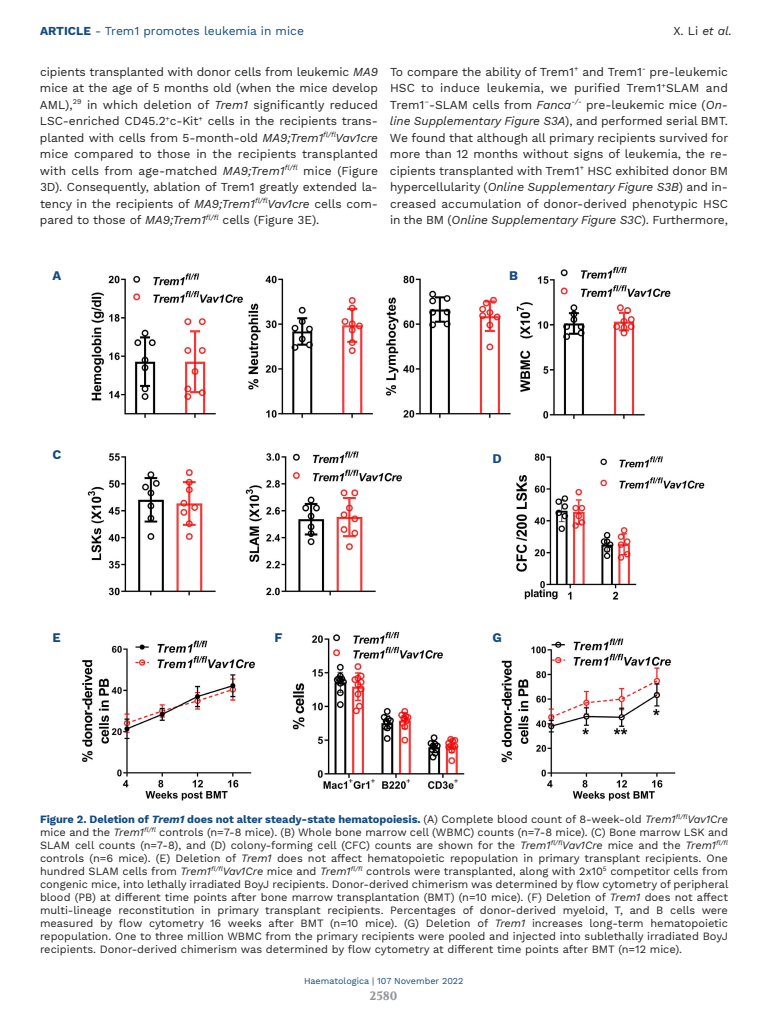
<style>
.page{position:relative;width:768px;height:1024px;background:#fff}
.page>*{position:absolute;margin:0;border:0;box-sizing:border-box;transform-origin:0 0}
.t1{font:700 13px "Work Sans";color:#134a80}
.t2{font:12px/16.5px "Work Sans";letter-spacing:-.005em;color:#231f20;text-align:justify}
.t3{font:12px "Work Sans";color:#134a80}
.t4{font:italic 12px "Work Sans";color:#231f20}
.t5{font:700 12px "Volkhov";color:#939598}
.t6{font:11px/13px "Work Sans";color:#231f20;text-align:justify}
.t7{font:9px "Work Sans";color:#134a80}
.s1{font-weight:700}
.s2{font-style:normal}
.s3{font-style:italic}
.s4{font-weight:700;color:#134a80}
.s5{font-weight:700;font-style:italic;color:#134a80}
</style>
<div class="page">
<img style="left:82px;top:266px;width:623px;height:535px">
<p class="t3" style="left:40px;top:24px;width:265px"><span class="s1">ARTICLE</span> - Trem1 promotes leukemia in mice</p>
<p class="t4" style="left:673px;top:24px;width:60px"><span class="s2">X. Li</span> et al.</p>
<p class="t2" style="left:40px;top:63px;width:340px">cipients transplanted with donor cells from leukemic <span class="s3">MA9 </span>mice at the age of 5 months old (when the mice develop AML),<sup>29</sup> in which deletion of <span class="s3">Trem1</span> significantly reduced LSC-enriched CD45.2<sup>+</sup>c-Kit<sup>+</sup> cells in the recipients trans&shy;planted with cells from 5-month-old <span class="s3">MA9;Trem1</span><sup>fl/fl</sup><span class="s3">Vav1cre </span>mice compared to those in the recipients transplanted with cells from age-matched <span class="s3">MA9;Trem1</span><sup>fl/fl</sup> mice (Figure 3D). Consequently, ablation of Trem1 greatly extended la&shy;tency in the recipients of <span class="s3">MA9;Trem1</span><sup>fl/fl</sup><span class="s3">Vav1cre</span> cells com&shy;pared to those of <span class="s3">MA9;Trem1</span><sup>fl/fl</sup> cells (Figure 3E).</p>
<p class="t2" style="left:390px;top:63px;width:340px">To compare the ability of Trem1<sup>+</sup> and Trem1<sup>-</sup> pre-leukemic HSC to induce leukemia, we purified Trem1<sup>+</sup>SLAM and Trem1<sup>–</sup>-SLAM cells from <span class="s3">Fanca</span><sup>-/-</sup> pre-leukemic mice (<span class="s3">On&shy;line Supplementary Figure S3A</span>), and performed serial BMT.<br>We found that although all primary recipients survived for more than 12 months without signs of leukemia, the re&shy;cipients transplanted with Trem1<sup>+</sup> HSC exhibited donor BM hypercellularity (<span class="s3">Online Supplementary Figure S3B</span>) and in&shy;creased accumulation of donor-derived phenotypic HSC in the BM (<span class="s3">Online Supplementary Figure S3C</span>). Furthermore,</p>
<p class="t1" style="left:53px;top:268px;width:10px">A</p>
<p class="t1" style="left:509px;top:268px;width:10px">B</p>
<p class="t1" style="left:53px;top:447px;width:10px">C</p>
<p class="t1" style="left:492px;top:451px;width:11px">D</p>
<p class="t1" style="left:53px;top:630px;width:10px">E</p>
<p class="t1" style="left:275px;top:630px;width:9px">F</p>
<p class="t1" style="left:492px;top:630px;width:11px">G</p>
<p class="t6" style="left:40px;top:813px;width:690px"><span class="s4">Figure 2. Deletion of</span> <span class="s5">Trem1</span> <span class="s4">does not alter steady-state hematopoiesis.</span> (A) Complete blood count of 8-week-old <span class="s3">Trem1</span><sup>fl/fl</sup><span class="s3">Vav1Cre </span>mice and the <span class="s3">Trem1</span><sup>fl/fl</sup> controls (n=7-8 mice). (B) Whole bone marrow cell (WBMC) counts (n=7-8 mice). (C) Bone marrow LSK and SLAM cell counts (n=7-8), and (D) colony-forming cell (CFC) counts are shown for the <span class="s3">Trem1</span><sup>fl/fl</sup><span class="s3">Vav1Cre</span> mice and the <span class="s3">Trem1</span><sup>fl/fl </sup>controls (n=6 mice). (E) Deletion of <span class="s3">Trem1</span> does not affect hematopoietic repopulation in primary transplant recipients. One hundred SLAM cells from <span class="s3">Trem1</span><sup>fl/fl</sup><span class="s3">Vav1Cre</span> mice and <span class="s3">Trem1</span><sup>fl/fl</sup> controls were transplanted, along with 2x10<sup>5</sup> competitor cells from congenic mice, into lethally irradiated BoyJ recipients. Donor-derived chimerism was determined by flow cytometry of peripheral blood (PB) at different time points after bone marrow transplantation (BMT) (n=10 mice). (F) Deletion of <span class="s3">Trem1</span> does not affect multi-lineage reconstitution in primary transplant recipients. Percentages of donor-derived myeloid, T, and B cells were measured by flow cytometry 16 weeks after BMT (n=10 mice). (G) Deletion of <span class="s3">Trem1</span> increases long-term hematopoietic repopulation. One to three million WBMC from the primary recipients were pooled and injected into sublethally irradiated BoyJ recipients. Donor-derived chimerism was determined by flow cytometry at different time points after BMT (n=12 mice).</p>
<p class="t7" style="left:304px;top:976px;width:161px">Haematologica | 107 November 2022</p>
<p class="t5" style="left:370px;top:988px;width:29px">2580</p>
</div>
